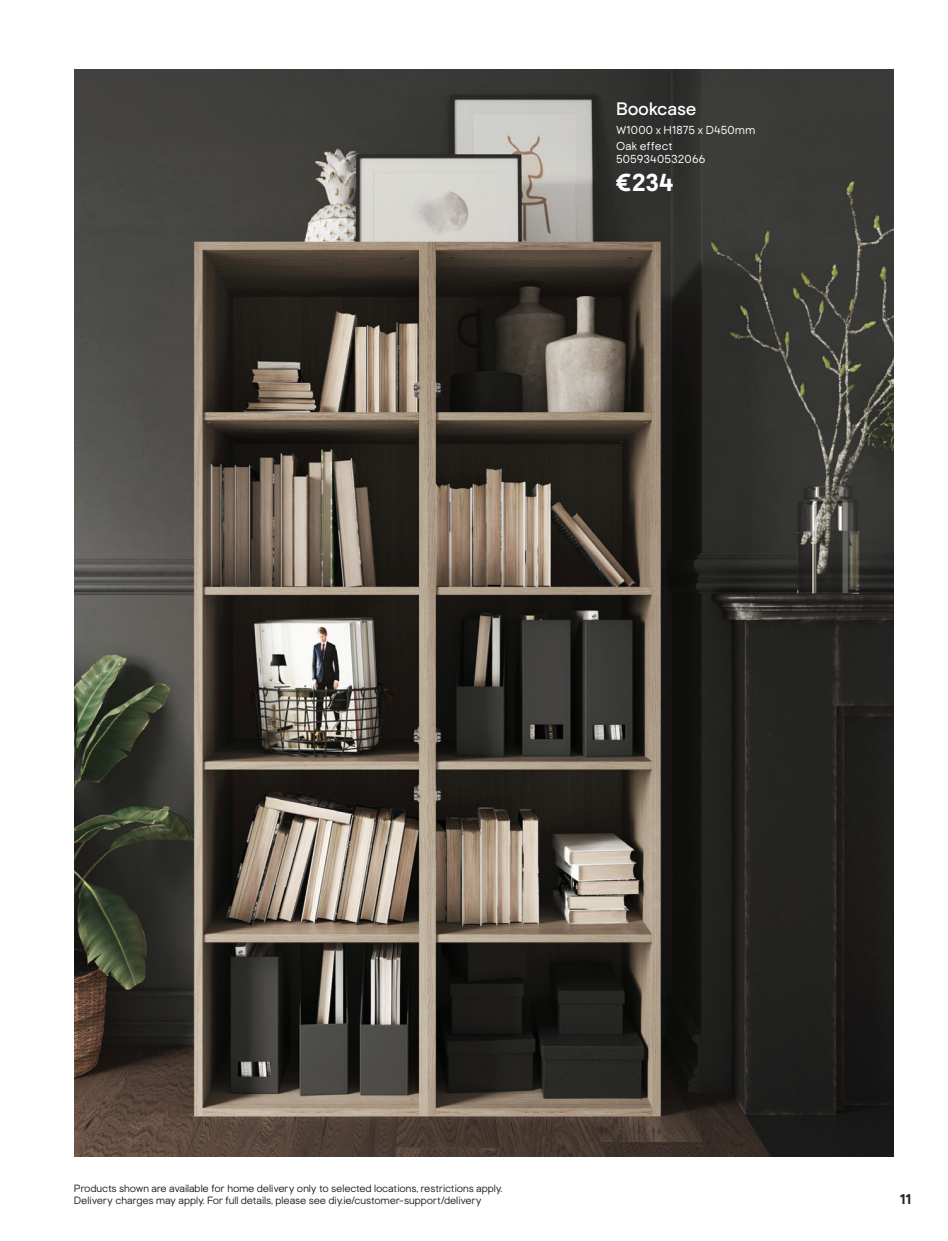
<style>
.page{position:relative;width:948px;height:1241px;background:#fff}
.page>*{position:absolute;margin:0;border:0;box-sizing:border-box;transform-origin:0 0}
.JUNE_21_Standard_price_14pt{font:700 24.5px "Good Home";color:#fff}
.JUNE_21_Product_Name_10_3_10_3pt{font:18.03px "Good Home";letter-spacing:-.01em;color:#fff}
.t1{font:700 14px "Good Home";color:#231f20}
.JUNE_21_Product_Copy_and_Info_thin_6_6_7{font:300 11.55px/13.3px "Good Home";letter-spacing:.015em;color:#fff}
.JUNE_21_Footer_light_6_7pt{font:300 10.5px "Good Home";color:#231f20}
</style>
<div class="page">
<img style="left:74px;top:69px;width:819px;height:1087px">
<hr style="left:0;top:0;width:1px;height:1240px;background:#231f20">
<p class="JUNE_21_Product_Name_10_3_10_3pt" style="left:616px;top:98px;width:82px">Bookcase</p>
<p class="JUNE_21_Product_Copy_and_Info_thin_6_6_7" style="left:616px;top:123px;width:141px">W1000 x H1875 x D450mm</p>
<p class="JUNE_21_Product_Copy_and_Info_thin_6_6_7" style="left:616px;top:139px;width:91px">Oak effect<br>5059340532066</p>
<p class="JUNE_21_Standard_price_14pt" style="left:616px;top:168px;width:59px">€234</p>
<p class="JUNE_21_Footer_light_6_7pt" style="left:74px;top:1181px;width:430px">Products shown are available for home delivery only to selected locations, restrictions apply.</p>
<p class="JUNE_21_Footer_light_6_7pt" style="left:74px;top:1193px;width:409px">Delivery charges may apply. For full details, please see diy.ie/customer-support/delivery</p>
<h3 class="t1" style="left:899px;top:1190px;width:13px">11</h3>
</div>
